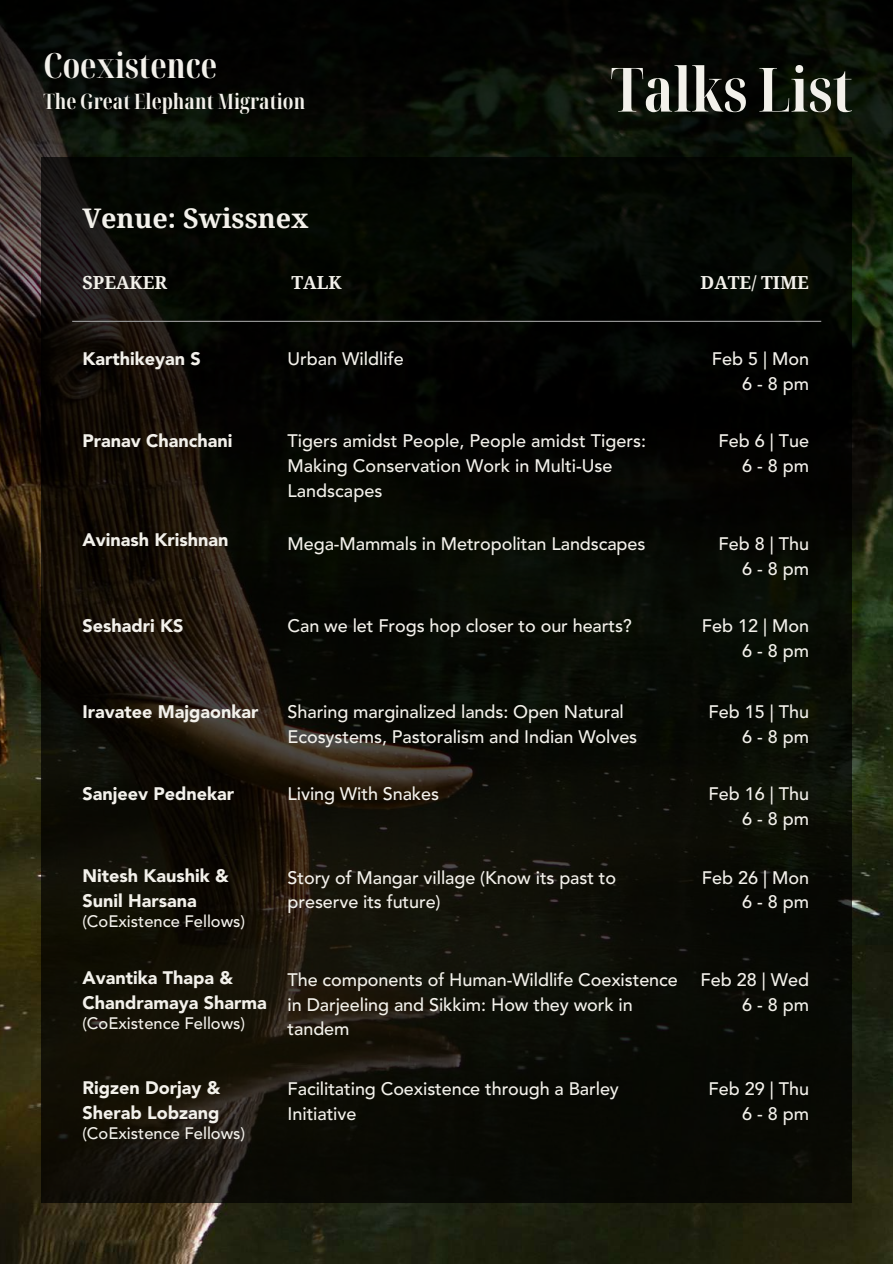
<style>
.page{position:relative;width:893px;height:1264px;background:#fff}
.page>*{position:absolute;margin:0;border:0;box-sizing:border-box;transform-origin:0 0}
.t1{font:700 extra-condensed 61.05px "Noto Serif Display";color:#f3f1eb}
.t2{font:700 extra-condensed 34.8px "Noto Serif Display";color:#f3f1eb}
.t3{font:700 27px "Noto Serif";color:#f3f1eb}
.t4{font:700 extra-condensed 21.3px "Noto Serif Display";color:#f3f1eb}
.t5{font:500 18px/24.8px "Avenir LT Std";letter-spacing:-.005em;color:#f3f1eb;text-align:right}
.t6{font:900 18px/24.8px "Avenir LT Std";color:#f3f1eb}
.t7{font:700 18px "Noto Serif";color:#f3f1eb}
.t8{font:500 16.5px "Avenir LT Std";color:#f3f1eb}
</style>
<div class="page">
<img style="left:0;top:748px;width:892px;height:515px">
<svg style="left:41px;top:748px;width:811px;height:454px;background:#100f07"></svg>
<img style="left:0;top:0;width:892px;height:748px">
<h2 class="t2" style="left:44px;top:41px;width:175px">Coexistence</h2>
<p class="t4" style="left:44px;top:86px;width:263px">The Great Elephant Migration</p>
<h3 class="t3" style="left:82px;top:199px;width:228px">Venue: Swissnex</h3>
<h1 class="t1" style="left:610px;top:46px;width:243px">Talks List</h1>
<p class="t7" style="left:82px;top:269px;width:86px">SPEAKER</p>
<p class="t7" style="left:291px;top:269px;width:52px">TALK</p>
<p class="t7" style="left:700px;top:269px;width:110px">DATE/ TIME</p>
<p class="t6" style="left:82px;top:348px;width:120px">Karthikeyan S</p>
<p class="t6" style="left:82px;top:430px;width:152px">Pranav Chanchani</p>
<p class="t5" style="left:287px;top:348px;width:118px">Urban Wildlife</p>
<p class="t5" style="left:287px;top:430px;width:360px;text-align:left">Tigers amidst People, People amidst Tigers:<br>Making Conservation Work in Multi-Use<br>Landscapes</p>
<p class="t5" style="left:711px;top:348px;width:99px">Feb 5 | Mon<br>6-8pm</p>
<p class="t5" style="left:718px;top:430px;width:92px">Feb 6 | Tue<br>6-8pm</p>
<p class="t6" style="left:82px;top:529px;width:148px">Avinash Krishnan</p>
<p class="t6" style="left:82px;top:615px;width:102px">Seshadri KS</p>
<p class="t5" style="left:287px;top:533px;width:359px">Mega-Mammals in Metropolitan Landscapes</p>
<p class="t5" style="left:287px;top:615px;width:346px">Can we let Frogs hop closer to our hearts?</p>
<p class="t5" style="left:718px;top:533px;width:92px">Feb 8 | Thu<br>6-8pm</p>
<p class="t5" style="left:701px;top:615px;width:109px">Feb 12 | Mon<br>6-8pm</p>
<p class="t6" style="left:82px;top:701px;width:177px">Iravatee Majgaonkar</p>
<p class="t6" style="left:82px;top:783px;width:153px">Sanjeev Pednekar</p>
<p class="t6" style="left:82px;top:864px;width:148px">Nitesh Kaushik &amp;<br>Sunil Harsana</p>
<p class="t8" style="left:82px;top:914px;width:164px">(CoExistence Fellows)</p>
<p class="t5" style="left:287px;top:701px;width:351px;text-align:left">Sharing marginalized lands: Open Natural<br>Ecosystems, Pastoralism and Indian Wolves</p>
<p class="t5" style="left:287px;top:783px;width:153px">Living With Snakes</p>
<p class="t5" style="left:287px;top:866px;width:330px;text-align:left">Story of Mangar village (Know its past to preserve its future)</p>
<p class="t5" style="left:708px;top:701px;width:102px">Feb 15 | Thu<br>6-8pm</p>
<p class="t5" style="left:708px;top:783px;width:102px">Feb 16 | Thu<br>6-8pm</p>
<p class="t5" style="left:701px;top:866px;width:109px">Feb 26 | Mon<br>6-8pm</p>
<p class="t6" style="left:82px;top:967px;width:186px">Avantika Thapa &amp;<br>Chandramaya Sharma</p>
<p class="t8" style="left:82px;top:1016px;width:164px">(CoExistence Fellows)</p>
<p class="t5" style="left:287px;top:968px;width:391px;text-align:left">The components of Human-Wildlife Coexistence in Darjeeling and Sikkim: How they work in tandem</p>
<p class="t5" style="left:700px;top:968px;width:110px">Feb 28 | Wed<br>6-8pm</p>
<p class="t6" style="left:82px;top:1076px;width:139px">Rigzen Dorjay &amp;<br>Sherab Lobzang</p>
<p class="t8" style="left:82px;top:1126px;width:164px">(CoExistence Fellows)</p>
<p class="t5" style="left:287px;top:1078px;width:333px;text-align:left">Facilitating Coexistence through a Barley<br>Initiative</p>
<p class="t5" style="left:708px;top:1078px;width:102px">Feb 29 | Thu<br>6-8pm</p>
</div>
